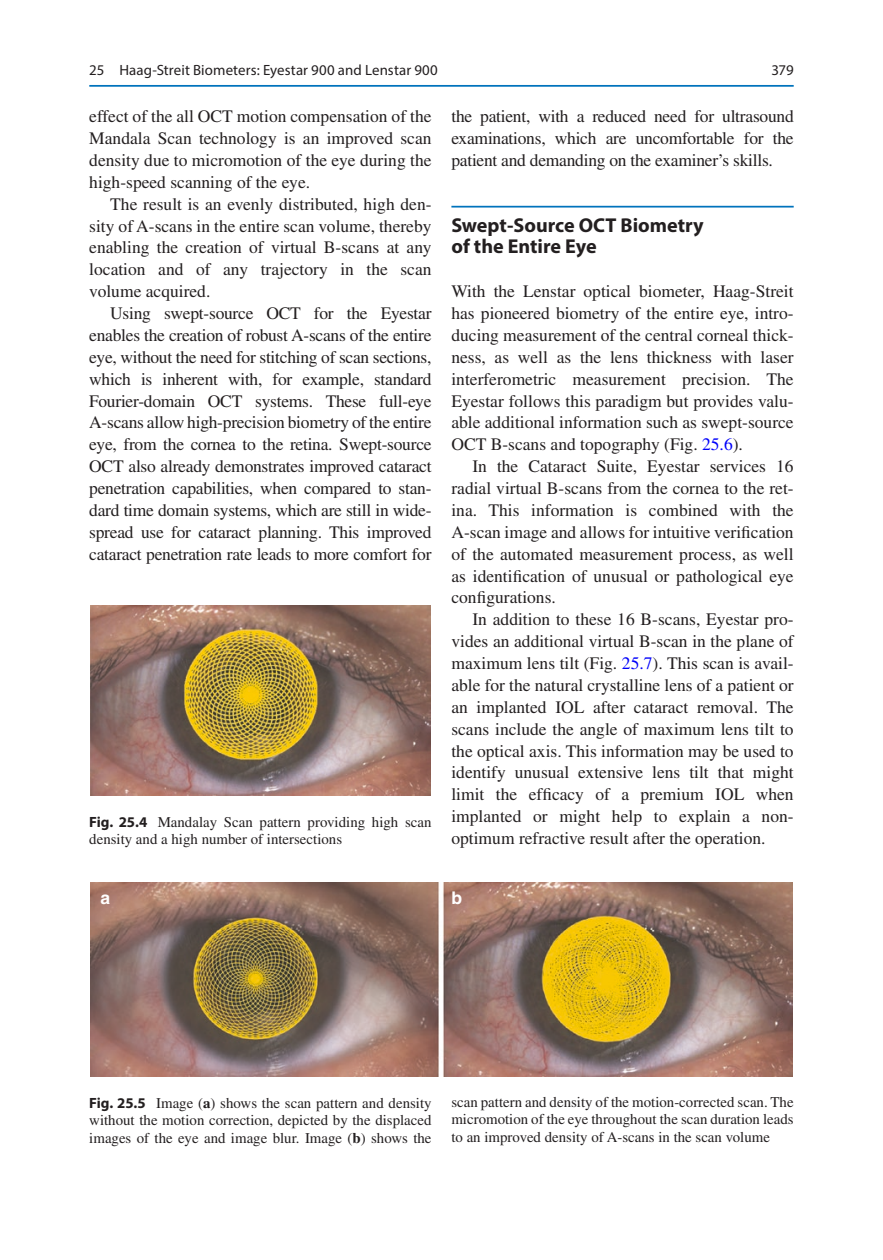
<style>
.page{position:relative;width:883px;height:1260px;background:#fff}
.page>*{position:absolute;margin:0;border:0;box-sizing:border-box;transform-origin:0 0}
.t1{font:700 20.12px/21.9px "Myriad Pro";color:#231f20}
.t2{font:17.5px/21.9px "Times LT Std";color:#231f20;text-align:justify}
.t3{font:700 17.5px "Helvetica LT Std";color:#fff}
.t4{font:14.88px/17.5px "Times LT Std";color:#231f20;text-align:justify}
.t5{font:14.88px "Myriad Pro";letter-spacing:.005em;color:#231f20}
.s1{font-family:"Myriad Pro";font-weight:700}
.s2{color:#0000fa}
.s3{font-weight:700}
</style>
<div class="page">
<hr style="left:451px;top:206px;width:343px;height:2px;background:#0073bc">
<img style="left:90px;top:606px;width:340px;height:189px">
<img style="left:91px;top:882px;width:701px;height:194px">
<hr style="left:89px;top:85px;width:705px;height:2px;background:#0073bc">
<p class="t5" style="left:89px;top:61px;width:350px">25 Haag-Streit Biometers: Eyestar 900 and Lenstar 900</p>
<p class="t2" style="left:89px;top:105px;width:344px">effect of the all OCT motion compensation of the Mandala Scan technology is an improved scan density due to micromotion of the eye during the high-speed scanning of the eye.</p>
<p class="t2" style="left:89px;top:193px;width:344px;text-indent:21px">The result is an evenly distributed, high den&shy;sity of A-scans in the entire scan volume, thereby enabling the creation of virtual B-scans at any location and of any trajectory in the scan volume acquired.</p>
<p class="t2" style="left:89px;top:302px;width:344px;text-indent:21px">Using swept-source OCT for the Eyestar enables the creation of robust A-scans of the entire eye, without the need for stitching of scan sections, which is inherent with, for example, standard Fourier-domain OCT systems. These full-eye A-scans allow high-precision biometry of the entire eye, from the cornea to the retina. Swept-source OCT also already demonstrates improved cataract penetration capabilities, when compared to stan&shy;dard time domain systems, which are still in wide&shy;spread use for cataract planning. This improved cataract penetration rate leads to more comfort for</p>
<p class="t4" style="left:89px;top:813px;width:344px"><span class="s1">Fig. 25.4</span> Mandalay Scan pattern providing high scan density and a high number of intersections</p>
<p class="t5" style="left:771px;top:61px;width:24px">379</p>
<p class="t2" style="left:451px;top:105px;width:344px">the patient, with a reduced need for ultrasound examinations, which are uncomfortable for the patient and demanding on the examiner’s skills.</p>
<p class="t1" style="left:451px;top:213px;width:254px">Swept-Source OCT Biometry of the Entire Eye</p>
<p class="t2" style="left:451px;top:280px;width:344px">With the Lenstar optical biometer, Haag-Streit has pioneered biometry of the entire eye, intro&shy;ducing measurement of the central corneal thick&shy;ness, as well as the lens thickness with laser interferometric measurement precision. The Eyestar follows this paradigm but provides valu&shy;able additional information such as swept-source OCT B-scans and topography (Fig. <span class="s2">25.6</span>).</p>
<p class="t2" style="left:451px;top:455px;width:344px;text-indent:21px">In the Cataract Suite, Eyestar services 16 radial virtual B-scans from the cornea to the ret&shy;ina. This information is combined with the A-scan image and allows for intuitive verification of the automated measurement process, as well as identification of unusual or pathological eye configurations.</p>
<p class="t2" style="left:451px;top:608px;width:344px;text-indent:21px">In addition to these 16 B-scans, Eyestar pro&shy;vides an additional virtual B-scan in the plane of maximum lens tilt (Fig. <span class="s2">25.7</span>). This scan is avail&shy;able for the natural crystalline lens of a patient or an implanted IOL after cataract removal. The scans include the angle of maximum lens tilt to the optical axis. This information may be used to identify unusual extensive lens tilt that might limit the efficacy of a premium IOL when implanted or might help to explain a non&shy;optimum refractive result after the operation.</p>
<p class="t3" style="left:100px;top:888px;width:11px">a</p>
<p class="t3" style="left:451px;top:888px;width:12px">b</p>
<p class="t4" style="left:89px;top:1094px;width:344px"><span class="s1">Fig. 25.5</span> Image (<span class="s3">a</span>) shows the scan pattern and density without the motion correction, depicted by the displaced images of the eye and image blur. Image (<span class="s3">b</span>) shows the</p>
<p class="t4" style="left:451px;top:1093px;width:344px">scan pattern and density of the motion-corrected scan. The micromotion of the eye throughout the scan duration leads to an improved density of A-scans in the scan volume</p>
</div>
